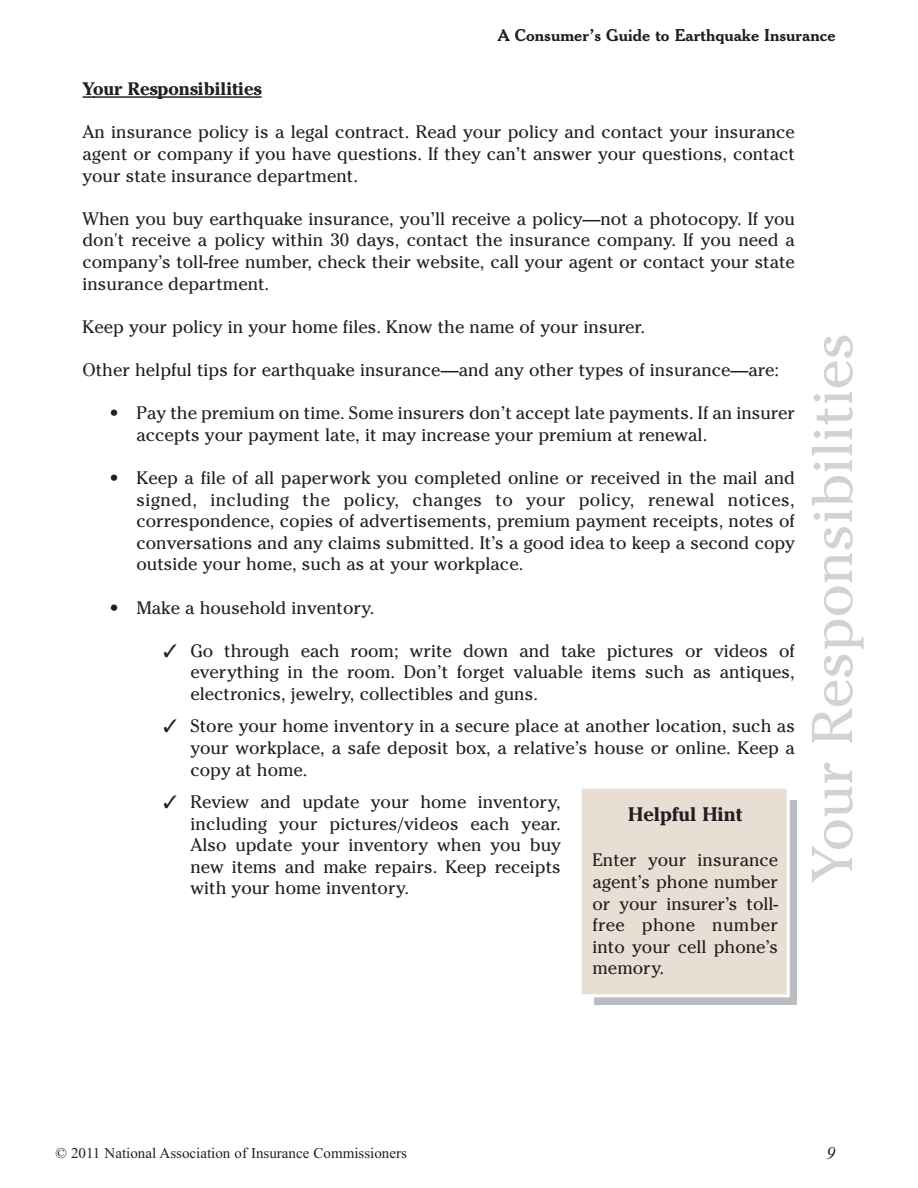
<style>
.page{position:relative;width:918px;height:1188px;background:#fff}
.page>*{position:absolute;margin:0;border:0;box-sizing:border-box;transform-origin:0 0}
.t1{font:57px "Cheltenham";color:#d1d2d4}
.t2{font:700 19.5px "Cheltenham";color:#231f20}
.t3{font:18px/21.6px "Cheltenham";color:#231f20;text-align:justify}
.t4{font:700 18px "Cheltenham";color:#231f20}
.t5{font:italic 18px "Times";color:#231f20}
.t6{font:700 16.5px "Cheltenham BT";color:#231f20}
.t7{font:15px "Times";color:#231f20}
</style>
<div class="page">
<svg style="left:82px;top:96px;width:11px;height:2px"></svg>
<hr style="left:93px;top:96px;width:169px;height:2px;background:#231f20">
<div style="left:594px;top:801px;width:202px;height:204px;background:#bcbdc0"></div>
<div style="left:580px;top:787px;width:208px;height:209px;background:#e8ded3"></div>
<div style="left:579px;top:786px;width:211px;height:211px;border:3px solid #fff"></div>
<p class="t6" style="left:498px;top:29px;width:339px">A Consumer’s Guide to Earthquake Insurance</p>
<p class="t4" style="left:82px;top:82px;width:181px">Your Responsibilities</p>
<p class="t3" style="left:82px;top:123px;width:714px">An insurance policy is a legal contract. Read your policy and contact your insurance agent or company if you have questions. If they can’t answer your questions, contact your state insurance department.</p>
<p class="t3" style="left:82px;top:210px;width:714px">When you buy earthquake insurance, you’ll receive a policy—not a photocopy. If you don't receive a policy within 30 days, contact the insurance company. If you need a company’s toll-free number, check their website, call your agent or contact your state insurance department.</p>
<p class="t3" style="left:82px;top:318px;width:564px">Keep your policy in your home files. Know the name of your insurer.</p>
<p class="t3" style="left:82px;top:361px;width:698px">Other helpful tips for earthquake insurance—and any other types of insurance—are:</p>
<p class="t3" style="left:136px;top:404px;width:660px;text-indent:-27px">• Pay the premium on time. Some insurers don’t accept late payments. If an insurer accepts your payment late, it may increase your premium at renewal.</p>
<p class="t3" style="left:136px;top:469px;width:660px;text-indent:-27px">• Keep a file of all paperwork you completed online or received in the mail and signed, including the policy, changes to your policy, renewal notices, correspondence, copies of advertisements, premium payment receipts, notes of conversations and any claims submitted. It’s a good idea to keep a second copy outside your home, such as at your workplace.</p>
<p class="t3" style="left:110px;top:598px;width:267px">• Make a household inventory.</p>
<p class="t3" style="left:190px;top:642px;width:606px;text-indent:-27px">✓ Go through each room; write down and take pictures or videos of everything in the room. Don’t forget valuable items such as antiques, electronics, jewelry, collectibles and guns.</p>
<p class="t3" style="left:190px;top:717px;width:606px;text-indent:-27px">✓ Store your home inventory in a secure place at another location, such as your workplace, a safe deposit box, a relative’s house or online. Keep a copy at home.</p>
<p class="t3" style="left:190px;top:793px;width:372px;text-indent:-27px">✓ Review and update your home inventory, including your pictures/videos each year.<br>Also update your inventory when you buy new items and make repairs. Keep receipts with your home inventory.</p>
<p class="t2" style="left:628px;top:807px;width:116px">Helpful Hint</p>
<p class="t3" style="left:593px;top:851px;width:187px">Enter your insurance agent’s phone number or your insurer’s toll&shy;free phone number into your cell phone’s memory.</p>
<h1 class="t1" style="left:812px;top:883px;width:552px;rotate:-90deg">Your Responsibilities</h1>
<p class="t7" style="left:56px;top:1147px;width:353px">© 2011 National Association of Insurance Commissioners</p>
<p class="t5" style="left:826px;top:1146px;width:10px">9</p>
</div>
